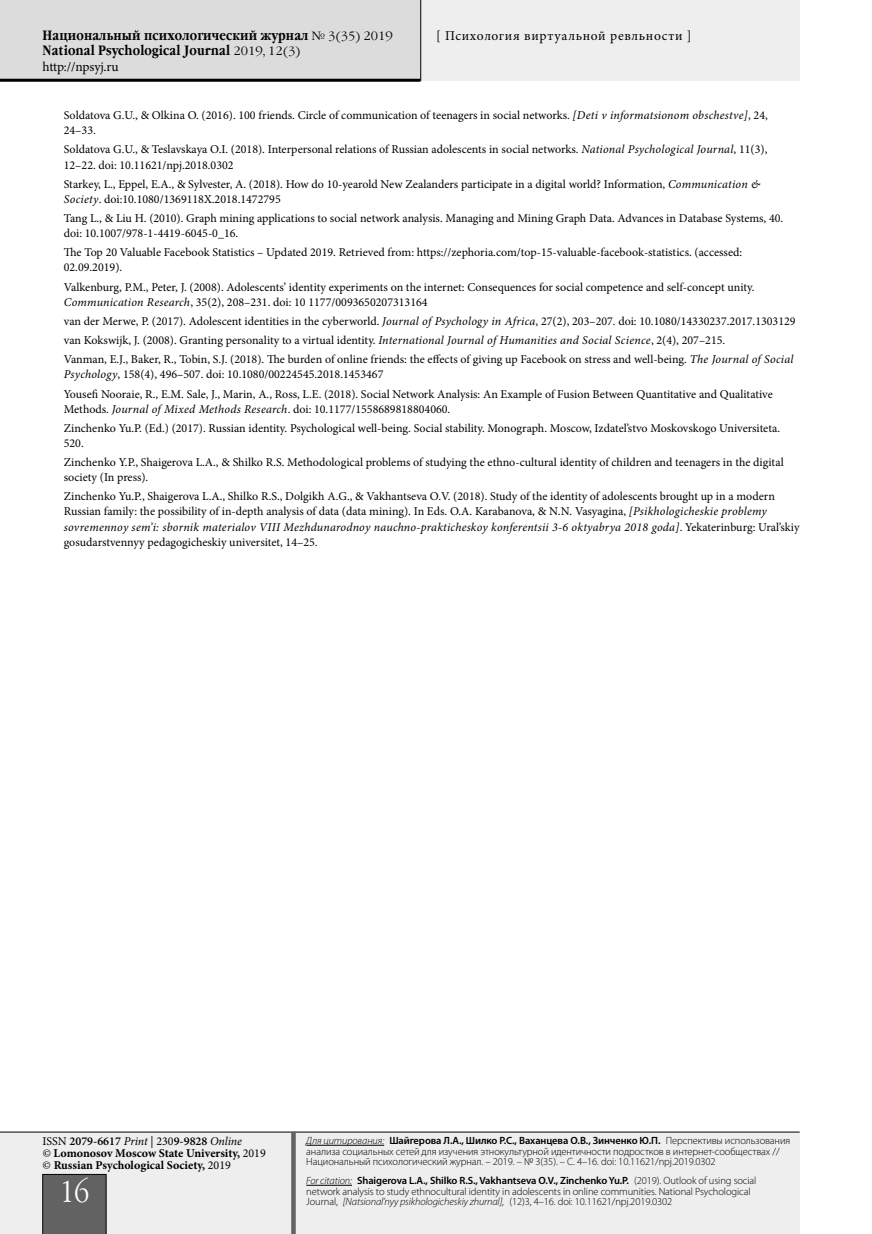
<style>
.page{position:relative;width:872px;height:1234px;background:#fff}
.page>*{position:absolute;margin:0;border:0;box-sizing:border-box;transform-origin:0 0}
.t1{font:30px "Garamond Narrow C";color:#fff}
.t2{font:700 13.5px/15px "Garamond Narrow C";letter-spacing:.01em;color:#000}
.t3{font:13.5px "Minion Pro";letter-spacing:.05em;color:#000}
.t4{font:13.5px "Minion Pro";letter-spacing:-.015em;color:#000}
.t5{font:12px/15px "Minion Pro";color:#000}
.t6{font:700 12px/12px "Minion Pro";color:#000}
.t7{font:300 10.5px/10.5px "Myriad Pro";letter-spacing:-.01em;color:#000}
.s1{font-family:"Garamond C";font-weight:400;font-size:12px}
.s2{font-style:italic}
.s3{font-weight:400}
.s4{font-weight:600}
.s5{font-weight:400;font-style:italic}
</style>
<div class="page">
<div style="left:0;top:0;width:799px;height:81px;background:#eee"></div>
<div style="left:0;top:0;width:421px;height:79px;background:#dcdcdc"></div>
<div style="left:0;top:1132px;width:799px;height:101px;background:#eee"></div>
<hr style="left:0;top:1131px;width:799px;height:1px;background:#000">
<div style="left:43px;top:1173px;width:63px;height:60px;background:#626262"></div>
<hr style="left:0;top:79px;width:420px;height:3px;background:#000">
<div style="left:291px;top:1131px;width:5px;height:102px;background:#626262"></div>
<hr style="left:420px;top:0;width:1px;height:81px;background:#000">
<hr style="left:306px;top:1144px;width:78px;height:1px;background:#000">
<hr style="left:306px;top:1184px;width:46px;height:1px;background:#000">
<p class="t2" style="left:43px;top:28px;width:352px">Национальный психологический журнал <span class="s1">№ 3(35) 2019<br></span>National Psychological Journal <span class="s1">2019, 12(3)</span></p>
<p class="t4" style="left:43px;top:57px;width:78px">http://npsyj.ru</p>
<p class="t3" style="left:436px;top:26px;width:257px">[ Психология виртуальной ревльности ]</p>
<p class="t5" style="left:64px;top:108px;width:705px">Soldatova G.U., &amp; Olkina O. (2016). 100 friends. Circle of communication of teenagers in social networks. <span class="s2">[Deti v informatsionom obschestve]</span>, 24,<br>24–33.</p>
<p class="t5" style="left:64px;top:142px;width:705px">Soldatova G.U., &amp; Teslavskaya O.I. (2018). Interpersonal relations of Russian adolescents in social networks. <span class="s2">National Psychological Journal</span>, 11(3),<br>12–22. doi: 10.11621/npj.2018.0302</p>
<p class="t5" style="left:64px;top:176px;width:698px">Starkey, L., Eppel, E.A., &amp; Sylvester, A. (2018). How do 10-yearold New Zealanders participate in a digital world? Information, <span class="s2">Communication &amp;<br>Society</span>. doi:10.1080/1369118X.2018.1472795</p>
<p class="t5" style="left:64px;top:211px;width:721px">Tang L., &amp; Liu H. (2010). Graph mining applications to social network analysis. Managing and Mining Graph Data. Advances in Database Systems, 40. doi: 10.1007/978-1-4419-6045-0_16.</p>
<p class="t5" style="left:64px;top:245px;width:680px">The Top 20 Valuable Facebook Statistics – Updated 2019. Retrieved from: https://zephoria.com/top-15-valuable-facebook-statistics. (accessed:<br>02.09.2019).</p>
<p class="t5" style="left:64px;top:279px;width:692px">Valkenburg, P.M., Peter, J. (2008). Adolescents’ identity experiments on the internet: Consequences for social competence and self-concept unity.<br><span class="s2">Communication Research</span>, 35(2), 208–231. doi: 10 1177/0093650207313164</p>
<p class="t5" style="left:64px;top:311px;width:733px;line-height:19.2px">van der Merwe, P. (2017). Adolescent identities in the cyberworld. <span class="s2">Journal of Psychology in Africa</span>, 27(2), 203–207. doi: 10.1080/14330237.2017.1303129 van Kokswijk, J. (2008). Granting personality to a virtual identity. <span class="s2">International Journal of Humanities and Social Science</span>, 2(4), 207–215.<br>Vanman, E.J., Baker, R., Tobin, S.J. (2018). The burden of online friends: the effects of giving up Facebook on stress and well-being. <span class="s2">The Journal of Social</span></p>
<p class="t5" style="left:64px;top:365px;width:710px;line-height:19.2px"><span class="s2">Psychology</span>, 158(4), 496–507. doi: 10.1080/00224545.2018.1453467<br>Yousefi Nooraie, R., E.M. Sale, J., Marin, A., Ross, L.E. (2018). Social Network Analysis: An Example of Fusion Between Quantitative and Qualitative</p>
<p class="t5" style="left:64px;top:399px;width:718px;line-height:19.2px">Methods. <span class="s2">Journal of Mixed Methods Research</span>. doi: 10.1177/1558689818804060.<br>Zinchenko Yu.P. (Ed.) (2017). Russian identity. Psychological well-being. Social stability. Monograph. Moscow, Izdatel’stvo Moskovskogo Universiteta.</p>
<p class="t5" style="left:64px;top:433px;width:721px;line-height:19.2px">520.<br>Zinchenko Y.P., Shaigerova L.A., &amp; Shilko R.S. Methodological problems of studying the ethno-cultural identity of children and teenagers in the digital</p>
<p class="t5" style="left:64px;top:467px;width:712px;line-height:19.2px">society (In press).<br>Zinchenko Yu.P., Shaigerova L.A., Shilko R.S., Dolgikh A.G., &amp; Vakhantseva O.V. (2018). Study of the identity of adolescents brought up in a modern</p>
<p class="t5" style="left:64px;top:504px;width:737px">Russian family: the possibility of in-depth analysis of data (data mining). In Eds. O.A. Karabanova, &amp; N.N. Vasyagina, <span class="s2">[Psikhologicheskie problemy sovremennoy sem’i: sbornik materialov VIII Mezhdunarodnoy nauchno-prakticheskoy konferentsii 3-6 oktyabrya 2018 goda]</span>. Yekaterinburg: Ural’skiy gosudarstvennyy pedagogicheskiy universitet, 14–25.</p>
<p class="t6" style="left:43px;top:1134px;width:225px"><span class="s3">ISSN</span> <span class="s4">2079-6617</span> <span class="s5">Print</span> <span class="s3">| 230</span><span class="s4">9-9828</span> <span class="s5">Online<br>©</span> Lomonosov Moscow State University, <span class="s3">2019 ©</span> Russian Psychological Society, <span class="s3">2019</span></p>
<h1 class="t1" style="left:60px;top:1175px;width:31px">16</h1>
<p class="t7" style="left:306px;top:1134px;width:485px"><span class="s2">Для цитирования:</span> <span class="s4">Шайгерова Л.А., Шилко Р.С., Ваханцева О.В., Зинченко Ю.П.</span> Перспективы использования анализа социальных сетей для изучения этнокультурной идентичности подростков в интернет-сообществах //<br>Национальный психологический журнал. – 2019. – № 3(35). – С. 4–16. doi: 10.11621/npj.2019.0302</p>
<p class="t7" style="left:306px;top:1174px;width:452px"><span class="s2">For citation:</span> <span class="s4">Shaigerova L.A., Shilko R.S., Vakhantseva O.V., Zinchenko Yu.P.</span> (2019). Outlook of using social network analysis to study ethnocultural identity in adolescents in online communities. National Psychological<br>Journal, <span class="s2">[Natsional’nyy psikhologicheskiy zhurnal],</span> (12)3, 4–16. doi: 10.11621/npj.2019.0302</p>
</div>
